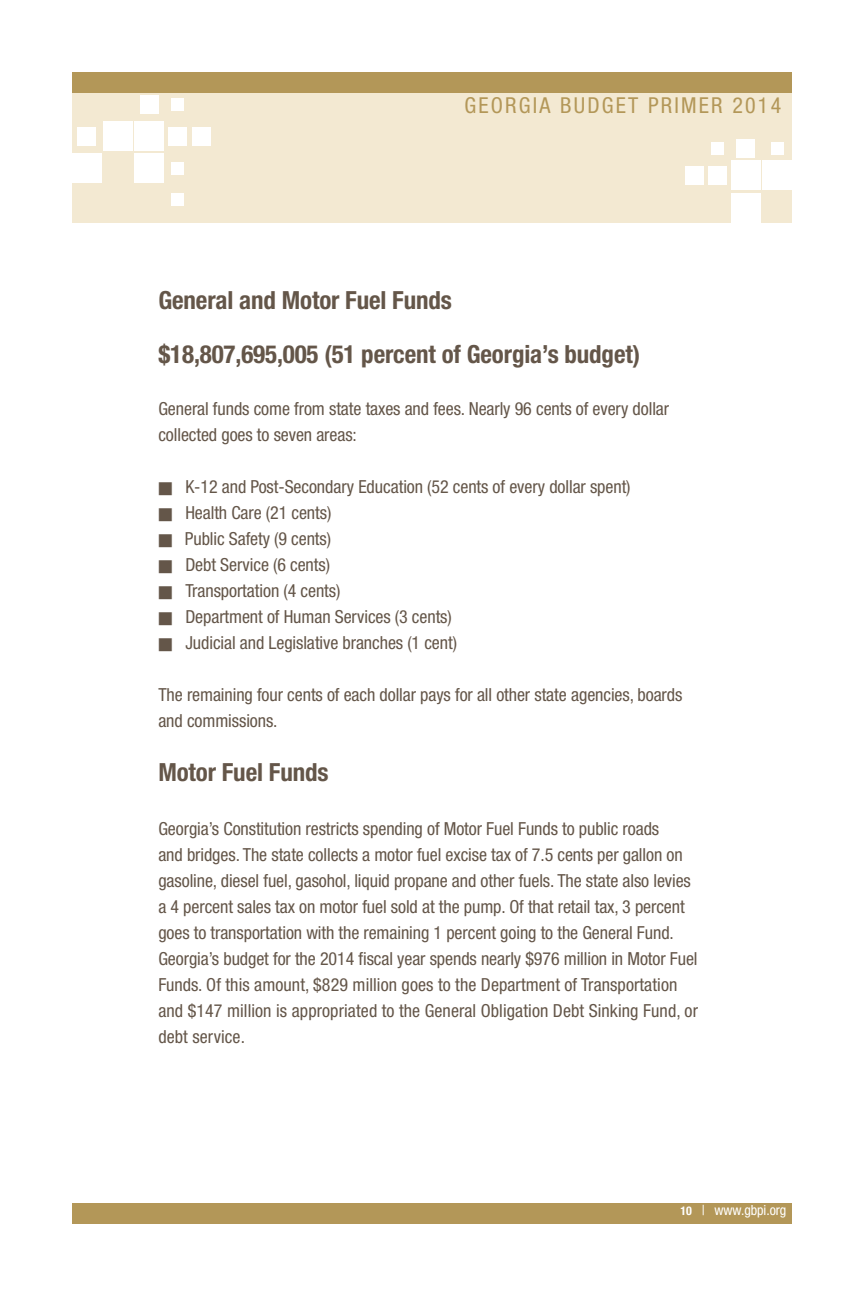
<style>
.page{position:relative;width:864px;height:1296px;background:#fff}
.page>*{position:absolute;margin:0;border:0;box-sizing:border-box;transform-origin:0 0}
.primer_text_subheadi{font:700 condensed 25px "Helvetica Neue LT Std";letter-spacing:-.005em;color:#645649}
.primer_text_heading{font:700 condensed 25px "Helvetica Neue LT Std";letter-spacing:-.005em;color:#645649}
.t1{font:condensed 22px "Helvetica Neue LT Std";letter-spacing:.1em;color:#b39758}
.primer_body_text_war{font:condensed 18px/26px "Helvetica Neue LT Std";letter-spacing:-.005em;color:#645649}
.t2{font:condensed 14px "Helvetica Neue LT Std";letter-spacing:-.005em;color:#fff}
.s1{font-weight:700;font-size:12px}
</style>
<div class="page">
<div style="left:72px;top:1204px;width:720px;height:20px;background:#b39758"></div>
<div style="left:72px;top:72px;width:720px;height:151px;background:#f3e9d2"></div>
<div style="left:72px;top:72px;width:720px;height:20px;background:#b39758"></div>
<div style="left:135px;top:122px;width:29px;height:29px;background:#fff"></div>
<div style="left:135px;top:153px;width:29px;height:29px;background:#fff"></div>
<div style="left:103px;top:122px;width:29px;height:29px;background:#fff"></div>
<div style="left:140px;top:95px;width:18px;height:18px;background:#fff"></div>
<div style="left:77px;top:127px;width:19px;height:18px;background:#fff"></div>
<div style="left:168px;top:127px;width:19px;height:18px;background:#fff"></div>
<div style="left:192px;top:127px;width:19px;height:18px;background:#fff"></div>
<div style="left:171px;top:98px;width:13px;height:13px;background:#fff"></div>
<div style="left:171px;top:162px;width:13px;height:13px;background:#fff"></div>
<div style="left:171px;top:193px;width:13px;height:13px;background:#fff"></div>
<div style="left:72px;top:153px;width:29px;height:29px;background:#fff"></div>
<div style="left:731px;top:161px;width:29px;height:29px;background:#fff"></div>
<div style="left:731px;top:194px;width:29px;height:29px;background:#fff"></div>
<div style="left:763px;top:161px;width:29px;height:29px;background:#fff"></div>
<div style="left:737px;top:139px;width:18px;height:18px;background:#fff"></div>
<div style="left:708px;top:166px;width:18px;height:19px;background:#fff"></div>
<div style="left:711px;top:142px;width:13px;height:12px;background:#fff"></div>
<div style="left:771px;top:142px;width:13px;height:12px;background:#fff"></div>
<div style="left:686px;top:166px;width:18px;height:19px;background:#fff"></div>
<p class="t1" style="left:464px;top:92px;width:318px">GEORGIA BUDGET PRIMER 2014</p>
<p class="primer_text_heading" style="left:158px;top:285px;width:295px">General and Motor Fuel Funds</p>
<p class="primer_text_subheadi" style="left:158px;top:339px;width:483px">$18,807,695,005 (51 percent of Georgia’s budget)</p>
<p class="primer_body_text_war" style="left:158px;top:395px;width:512px">General funds come from state taxes and fees. Nearly 96 cents of every dollar collected goes to seven areas:</p>
<p class="primer_body_text_war" style="left:158px;top:473px;width:474px">■ K-12 and Post-Secondary Education (52 cents of every dollar spent)</p>
<p class="primer_body_text_war" style="left:158px;top:499px;width:174px">■ Health Care (21 cents)</p>
<p class="primer_body_text_war" style="left:158px;top:525px;width:174px">■ Public Safety (9 cents)</p>
<p class="primer_body_text_war" style="left:158px;top:551px;width:173px">■ Debt Service (6 cents)</p>
<p class="primer_body_text_war" style="left:158px;top:577px;width:183px">■ Transportation (4 cents)</p>
<p class="primer_body_text_war" style="left:158px;top:603px;width:295px">■ Department of Human Services (3 cents)</p>
<p class="primer_body_text_war" style="left:158px;top:629px;width:300px">■ Judicial and Legislative branches (1 cent)</p>
<p class="primer_body_text_war" style="left:158px;top:681px;width:526px">The remaining four cents of each dollar pays for all other state agencies, boards and commissions.</p>
<p class="primer_text_subheadi" style="left:158px;top:757px;width:172px">Motor Fuel Funds</p>
<p class="primer_body_text_war" style="left:158px;top:815px;width:541px">Georgia’s Constitution restricts spending of Motor Fuel Funds to public roads<br>and bridges. The state collects a motor fuel excise tax of 7.5 cents per gallon on gasoline, diesel fuel, gasohol, liquid propane and other fuels. The state also levies a 4 percent sales tax on motor fuel sold at the pump. Of that retail tax, 3 percent goes to transportation with the remaining 1 percent going to the General Fund.<br>Georgia’s budget for the 2014 fiscal year spends nearly $976 million in Motor Fuel Funds. Of this amount, $829 million goes to the Department of Transportation and $147 million is appropriated to the General Obligation Debt Sinking Fund, or debt service.</p>
<p class="t2" style="left:680px;top:1202px;width:107px"><span class="s1">10</span> | www.gbpi.org</p>
</div>
